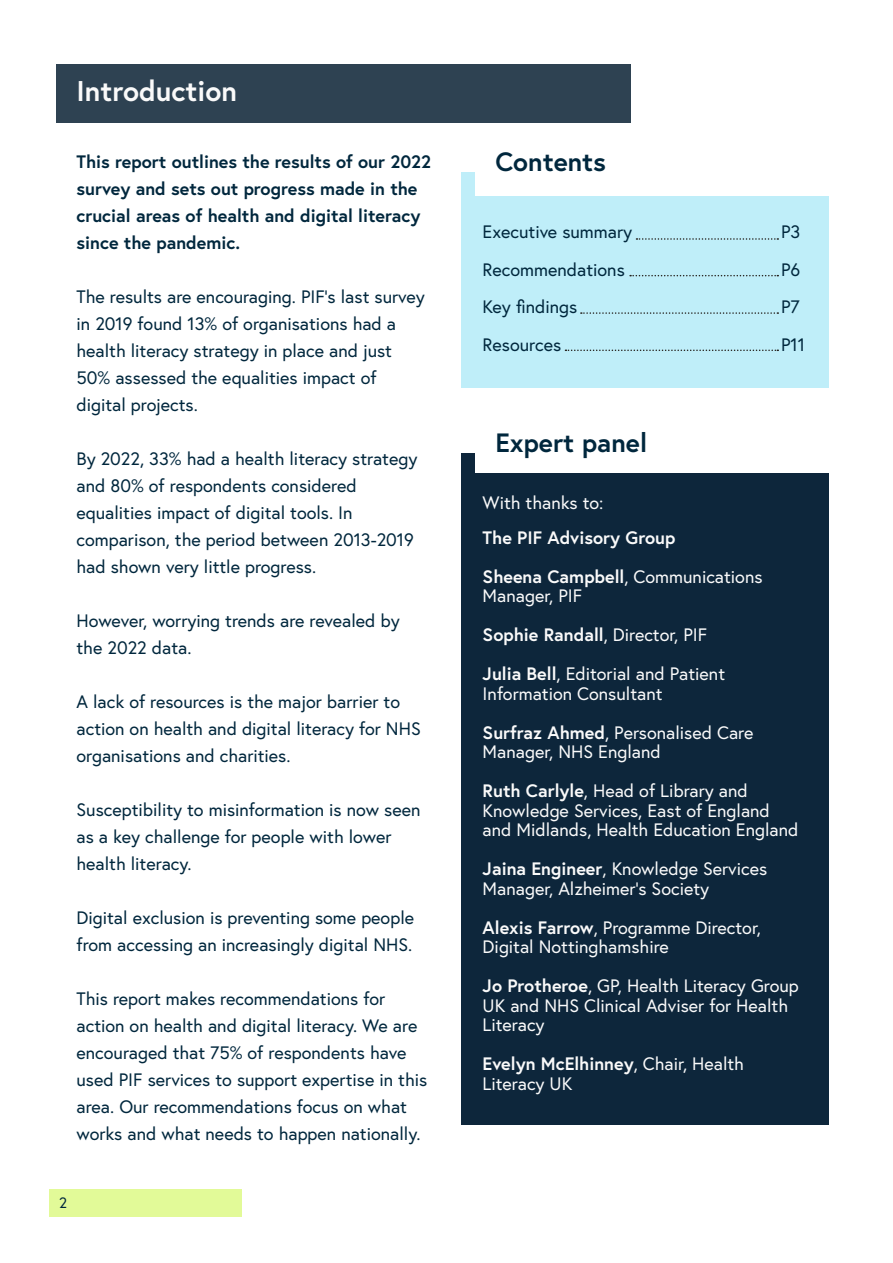
<style>
.page{position:relative;width:893px;height:1263px;background:#fff}
.page>*{position:absolute;margin:0;border:0;box-sizing:border-box;transform-origin:0 0}
.t1{font:700 28.5px "Europa";color:#fafafa}
.t2{font:700 26.4px "Europa";color:#00273d}
.t3{font:18px/27px "Europa";color:#00273d}
.t4{font:18px/19.5px "Europa";color:#fafafa}
.t5{font:700 18px/27px "Europa";color:#00273d}
.t6{font:700 18px/39px "Europa";color:#fafafa}
.t7{font:15px "Europa";color:#00273d}
.s1{font-weight:400}
.s2{font-weight:700}
</style>
<div class="page">
<div style="left:50px;top:1189px;width:192px;height:28px;background:#e2fa98"></div>
<div style="left:461px;top:173px;width:368px;height:215px;background:#bfeef9"></div>
<div style="left:461px;top:453px;width:368px;height:672px;background:#0d263b"></div>
<div style="left:56px;top:64px;width:575px;height:59px;background:#2e4252"></div>
<div style="left:475px;top:137px;width:367px;height:59px;background:#fff"></div>
<div style="left:475px;top:414px;width:367px;height:59px;background:#fff"></div>
<svg style="left:636px;top:238px;width:142px;height:2px"></svg>
<svg style="left:630px;top:275px;width:148px;height:1px"></svg>
<svg style="left:581px;top:312px;width:197px;height:2px"></svg>
<svg style="left:565px;top:350px;width:213px;height:1px"></svg>
<h1 class="t1" style="left:77px;top:72px;width:162px">Introduction</h1>
<p class="t5" style="left:77px;top:148px;width:356px">This report outlines the results of our 2022 survey and sets out progress made in the crucial areas of health and digital literacy since the pandemic.</p>
<p class="t3" style="left:77px;top:283px;width:350px">The results are encouraging. PIF’s last survey in 2019 found 13% of organisations had a health literacy strategy in place and just 50% assessed the equalities impact of digital projects.</p>
<p class="t3" style="left:77px;top:445px;width:342px">By 2022, 33% had a health literacy strategy and 80% of respondents considered equalities impact of digital tools. In comparison, the period between 2013-2019 had shown very little progress.</p>
<p class="t3" style="left:77px;top:607px;width:325px">However, worrying trends are revealed by the 2022 data.</p>
<p class="t3" style="left:77px;top:688px;width:346px">A lack of resources is the major barrier to action on health and digital literacy for NHS organisations and charities.</p>
<p class="t3" style="left:77px;top:796px;width:345px">Susceptibility to misinformation is now seen as a key challenge for people with lower health literacy.</p>
<p class="t3" style="left:77px;top:904px;width:339px">Digital exclusion is preventing some people from accessing an increasingly digital NHS.</p>
<p class="t3" style="left:77px;top:985px;width:352px">This report makes recommendations for action on health and digital literacy. We are encouraged that 75% of respondents have used PIF services to support expertise in this area. Our recommendations focus on what works and what needs to happen nationally.</p>
<p class="t7" style="left:59px;top:1193px;width:9px">2</p>
<h2 class="t2" style="left:495px;top:144px;width:112px">Contents</h2>
<p class="t3" style="left:483px;top:213px;width:151px;line-height:37.5px">Executive summary<br>Recommendations<br>Key findings<br>Resources</p>
<h2 class="t2" style="left:495px;top:424px;width:153px">Expert panel</h2>
<p class="t4" style="left:483px;top:492px;width:122px">With thanks to:</p>
<p class="t3" style="left:781px;top:213px;width:26px;line-height:37.5px">P3<br>P6<br>P7<br>P11</p>
<p class="t6" style="left:483px;top:517px;width:281px">The PIF Advisory Group<br>Sheena Campbell<span class="s1">, Communications</span></p>
<p class="t4" style="left:483px;top:576px;width:244px;line-height:39px">Manager, PIF<br><span class="s2">Sophie Randall</span>, Director, PIF<br><span class="s2">Julia Bell</span>, Editorial and Patient</p>
<p class="t4" style="left:483px;top:673px;width:272px;line-height:39px">Information Consultant<br><span class="s2">Surfraz Ahmed</span>, Personalised Care</p>
<p class="t4" style="left:483px;top:732px;width:267px;line-height:39px">Manager, NHS England<br><span class="s2">Ruth Carlyle</span>, Head of Library and</p>
<p class="t4" style="left:483px;top:800px;width:317px">Knowledge Services, East of England and Midlands, Health Education England</p>
<p class="t4" style="left:483px;top:859px;width:286px"><span class="s2">Jaina Engineer</span>, Knowledge Services<br>Manager, Alzheimer’s Society</p>
<p class="t4" style="left:483px;top:917px;width:280px"><span class="s2">Alexis Farrow</span>, Programme Director,<br>Digital Nottinghamshire</p>
<p class="t4" style="left:483px;top:976px;width:318px"><span class="s2">Jo Protheroe</span>, GP, Health Literacy Group<br>UK and NHS Clinical Adviser for Health<br>Literacy</p>
<p class="t4" style="left:483px;top:1054px;width:263px"><span class="s2">Evelyn McElhinney</span>, Chair, Health<br>Literacy UK</p>
</div>
